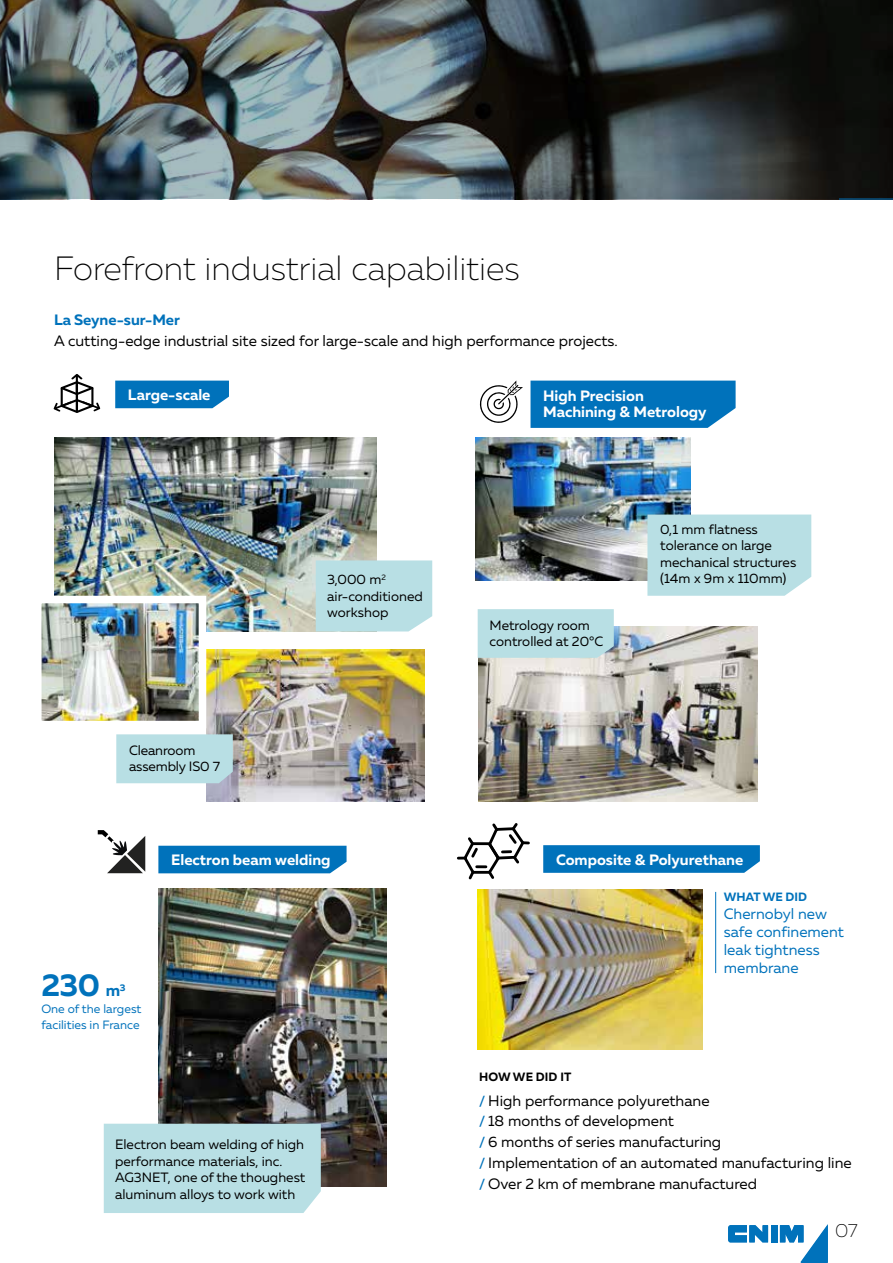
<style>
.page{position:relative;width:893px;height:1263px;background:#fff}
.page>*{position:absolute;margin:0;border:0;box-sizing:border-box;transform-origin:0 0}
.t1{font:200 33.6px "Muller";color:#000}
.t2{font:700 31.5px "Muller";color:#0072bb}
.t3{font:200 18.9px "Muller";color:#000}
.t4{font:15px/20.7px "Muller";color:#000}
.t5{font:700 15px/16.5px "Muller";color:#fff}
.t6{font:15px/18px "Muller";color:#0072bb}
.t7{font:700 15px "Muller";color:#0072bb}
.t8{font:13.5px/16.5px "Muller";color:#000}
.t9{font:12px/16.5px "Muller";color:#0072bb}
.t10{font:700 12px "Muller";letter-spacing:.01em;color:#000}
.t11{font:700 12px "Muller";color:#0072bb}
.s1{font-size:16.5px}
.s2{font-weight:700;font-size:13.5px;color:#0072bb}
</style>
<div class="page">
<div style="left:530px;top:381px;width:206px;height:47px;background:#0072bb"></div>
<div style="left:158px;top:846px;width:189px;height:27px;background:#0072bb"></div>
<svg style="left:543px;top:845px;width:217px;height:28px;background:#0776bc"></svg>
<img style="left:476px;top:438px;width:214px;height:142px">
<img style="left:478px;top:889px;width:224px;height:161px">
<img style="left:54px;top:438px;width:323px;height:193px">
<img style="left:207px;top:649px;width:218px;height:152px">
<img style="left:158px;top:889px;width:228px;height:297px">
<div style="left:647px;top:514px;width:164px;height:82px;background:#b8dfe4"></div>
<hr style="left:715px;top:892px;width:1px;height:81px;background:#0072bb">
<svg style="left:54px;top:374px;width:46px;height:39px"></svg>
<hr style="left:76px;top:383px;width:2px;height:28px;background:#000">
<svg style="left:98px;top:830px;width:47px;height:43px"></svg>
<svg style="left:458px;top:823px;width:70px;height:57px"></svg>
<svg style="left:479px;top:380px;width:44px;height:43px"></svg>
<img style="left:478px;top:626px;width:280px;height:175px">
<div style="left:478px;top:609px;width:136px;height:49px;background:#b8dfe4"></div>
<img style="left:43px;top:605px;width:154px;height:114px">
<div style="left:34px;top:596px;width:172px;height:132px;border:8px solid #fff"></div>
<img style="left:0;top:0;width:893px;height:199px">
<div style="left:771px;top:1225px;width:6px;height:17px;background:#0072bb"></div>
<svg style="left:728px;top:1225px;width:40px;height:17px"></svg>
<svg style="left:780px;top:1224px;width:48px;height:39px"></svg>
<div style="left:115px;top:381px;width:114px;height:27px;background:#0072bb"></div>
<div style="left:316px;top:560px;width:116px;height:71px;background:#b8dfe4"></div>
<div style="left:104px;top:1124px;width:217px;height:89px;background:#b8dfe4"></div>
<div style="left:116px;top:734px;width:117px;height:49px;background:#b8dfe4"></div>
<hr style="left:839px;top:199px;width:54px;height:1px;background:#0072bb">
<h1 class="t1" style="left:54px;top:249px;width:467px">Forefront industrial capabilities</h1>
<p class="t7" style="left:54px;top:310px;width:128px">La Seyne-sur-Mer</p>
<p class="t4" style="left:54px;top:330px;width:565px">A cutting-edge industrial site sized for large-scale and high performance projects.</p>
<p class="t5" style="left:128px;top:386px;width:84px">Large-scale</p>
<p class="t8" style="left:129px;top:742px;width:92px">Cleanroom assembly IS0 7</p>
<p class="t8" style="left:327px;top:571px;width:97px">3,000 m<sup>2 </sup>air-conditioned workshop</p>
<p class="t5" style="left:171px;top:851px;width:161px">Electron beam welding</p>
<h2 class="t2" style="left:41px;top:965px;width:86px">230 <span class="s1">m</span><sup>3</sup></h2>
<p class="t9" style="left:41px;top:1000px;width:102px">One of the largest facilities in France</p>
<p class="t8" style="left:115px;top:1136px;width:192px">Electron beam welding of high performance materials, inc.<br>AG3NET, one of the thoughest aluminum alloys to work with</p>
<p class="t5" style="left:543px;top:387px;width:165px">High Precision<br>Machining &amp; Metrology</p>
<p class="t8" style="left:490px;top:616px;width:115px">Metrology room controlled at 20°C</p>
<p class="t8" style="left:660px;top:520px;width:138px">0,1 mm flatness tolerance on large mechanical structures (14m x 9m x 110mm)</p>
<p class="t5" style="left:556px;top:851px;width:189px">Composite &amp; Polyurethane</p>
<p class="t11" style="left:724px;top:889px;width:85px">WHAT WE DID</p>
<p class="t6" style="left:724px;top:905px;width:122px">Chernobyl new safe confinement leak tightness membrane</p>
<p class="t10" style="left:479px;top:1069px;width:94px">HOW WE DID IT</p>
<p class="t4" style="left:479px;top:1090px;width:374px"><span class="s2">/</span> High performance polyurethane<br><span class="s2">/</span> 18 months of development<br><span class="s2">/</span> 6 months of series manufacturing<br><span class="s2">/</span> Implementation of an automated manufacturing line <span class="s2">/</span> Over 2 km of membrane manufactured</p>
<h3 class="t3" style="left:835px;top:1219px;width:24px">07</h3>
</div>
